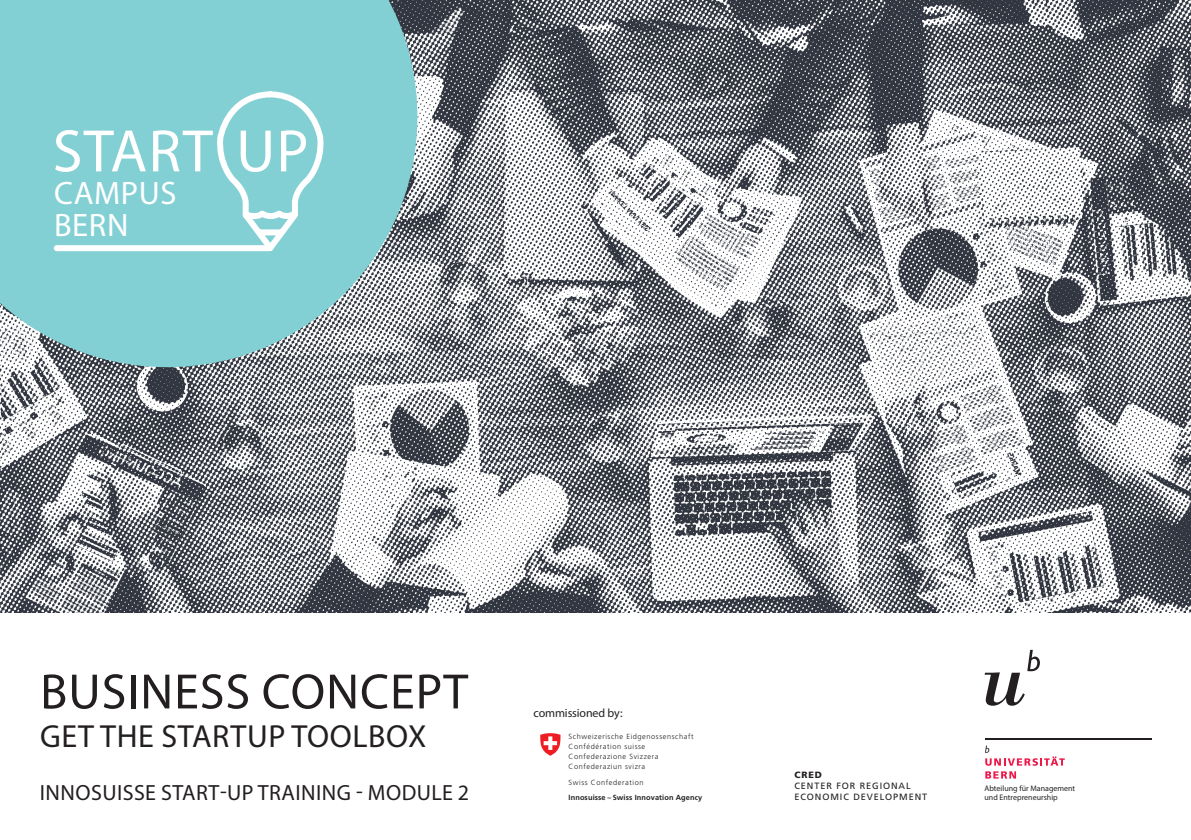
<style>
.page{position:relative;width:1191px;height:840px;background:#fff}
.page>*{position:absolute;margin:0;border:0;box-sizing:border-box;transform-origin:0 0}
.t1{font:60.4px "Myriad Pro";letter-spacing:.02em;color:#fff}
.t2{font:50px "Myriad Pro";letter-spacing:.02em;color:#231f20}
.t3{font:32.6px "Myriad Pro";letter-spacing:.02em;color:#fff}
.t4{font:32px "Myriad Pro";letter-spacing:.02em;color:#231f20}
.t5{font:22px "Myriad Pro";letter-spacing:.02em;color:#231f20}
.t6{font:12px "Myriad Pro";letter-spacing:-.01em;color:#231f20}
.t7{font:9.2px/11.2px "Frutiger LT Std";letter-spacing:.1em;color:#231f20}
.t8{font:8px "Myriad Pro";color:#231f20}
.t9{font:300 7.4px/10.2px "Frutiger CE";letter-spacing:.08em;color:#231f20}
.t10{font:700 7.4px/15.4px "Frutiger CE";letter-spacing:.015em;color:#231f20}
.s1{font-weight:300}
.s2{font-weight:900}
</style>
<div class="page">
<img style="left:0;top:0;width:1191px;height:612px">
<svg style="left:0;top:0;width:417px;height:367px;background:#87cace"></svg>
<svg style="left:218px;top:88px;width:108px;height:166px;background:#96d7da"></svg>
<div style="left:57px;top:245px;width:212px;height:6px;background:#fff"></div>
<svg style="left:984px;top:649px;width:56px;height:56px"></svg>
<hr style="left:984px;top:737px;width:167px;height:2px;background:#231f20">
<svg style="left:985px;top:745px;width:79px;height:33px"></svg>
<svg style="left:540px;top:733px;width:21px;height:22px"></svg>
<p class="t1" style="left:53px;top:114px;width:257px">START UP</p>
<p class="t3" style="left:54px;top:173px;width:124px">CAMPUS</p>
<p class="t3" style="left:54px;top:205px;width:76px">BERN</p>
<p class="t2" style="left:40px;top:660px;width:429px">BUSINESS CONCEPT</p>
<p class="t4" style="left:40px;top:716px;width:388px">GET THE STARTUP TOOLBOX</p>
<p class="t5" style="left:40px;top:778px;width:431px">INNOSUISSE START-UP TRAINING - MODULE 2</p>
<p class="t6" style="left:533px;top:705px;width:90px">commissioned by:</p>
<p class="t9" style="left:568px;top:730px;width:126px">Schweizerische Eidgenossenschaft<br>Confédération suisse<br>Confederazione Svizzera<br>Confederaziun svizra</p>
<p class="t10" style="left:568px;top:774px;width:135px"><span class="s1">Swiss Confederation<br></span>Innosuisse – Swiss Innovation Agency</p>
<p class="t7" style="left:794px;top:768px;width:134px"><span class="s2">CRED<br></span>CENTER FOR REGIONAL<br>ECONOMIC DEVELOPMENT</p>
<p class="t8" style="left:984px;top:782px;width:92px">Abteilung für Management</p>
<p class="t8" style="left:984px;top:792px;width:75px">und Entrepreneurship</p>
</div>
